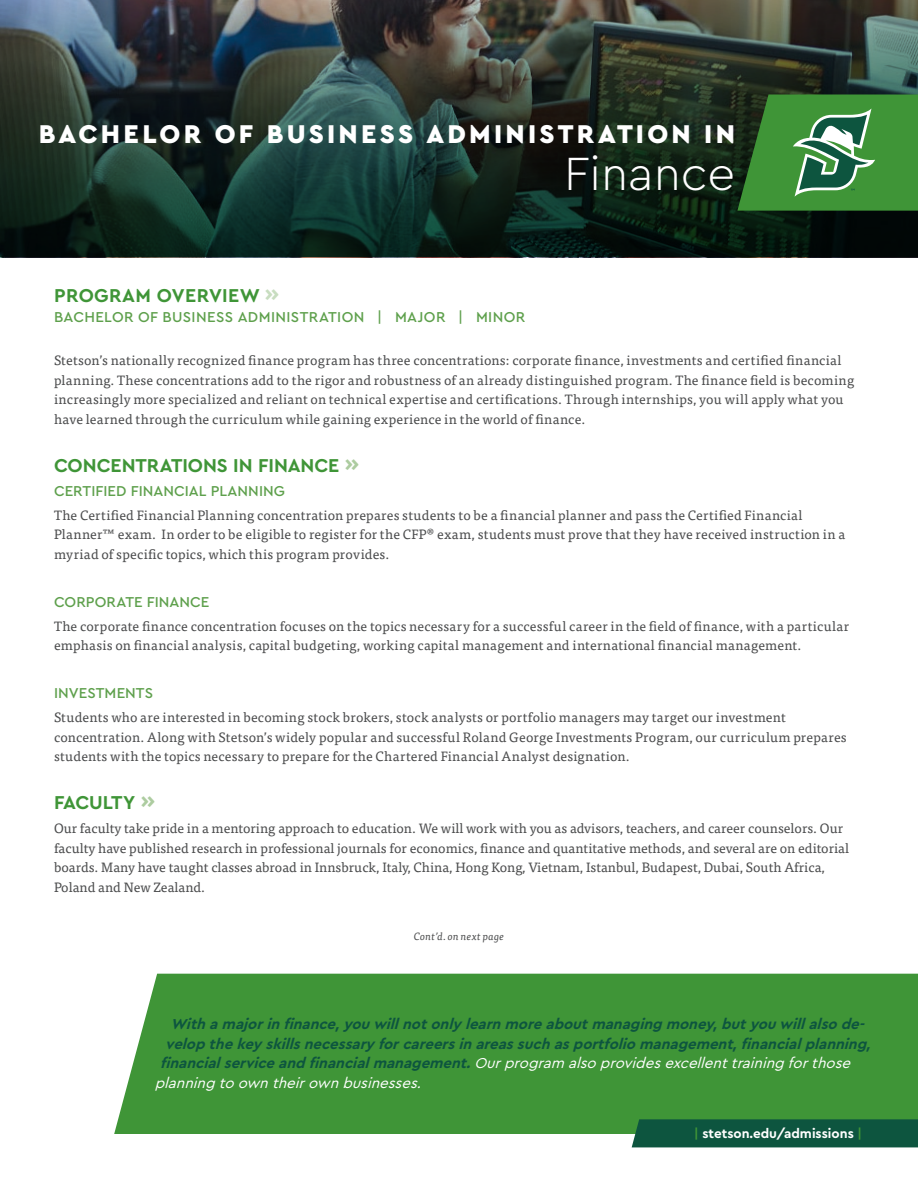
<style>
.page{position:relative;width:918px;height:1188px;background:#fff}
.page>*{position:absolute;margin:0;border:0;box-sizing:border-box;transform-origin:0 0}
.t1{font:300 48.75px "Cera GR";color:#fff}
.t2{font:900 26.85px "Cera GR";letter-spacing:.12em;color:#fff}
.t3{font:700 19.5px "Cera GR";color:#3f9537}
.t4{font:700 19.5px "Cera GR";letter-spacing:.02em;color:#3f9537}
.t5{font:700 19.5px "Cera GR";letter-spacing:-.025em;color:#3f9537}
.t6{font:italic 700 15px "Cera GR";color:#0d553f}
.t7{font:italic 15px "Cera GR";color:#fff}
.t8{font:500 15px "Cera GR";letter-spacing:.005em;color:#5ea04c}
.t9{font:500 15px "Cera GR";letter-spacing:.025em;color:#5ea04c}
.t10{font:13.5px/19.5px "Tisa Pro";letter-spacing:.01em;color:#4b4c4d}
.t11{font:700 13.5px "Cera GR";color:#fff}
.t12{font:italic 10.5px "Tisa Pro";letter-spacing:.015em;color:#4b4c4d}
.s1{font-size:24px;color:#c8ddc0}
.s2{font-size:24px;color:#adcca0}
.s3{font-weight:700;color:#0d553f}
.s4{color:#3f9537}
</style>
<div class="page">
<img style="left:0;top:0;width:918px;height:257px">
<svg style="left:737px;top:95px;width:181px;height:116px;background:#448b44"></svg>
<div style="left:114px;top:974px;width:804px;height:160px;background:#3f9537"></div>
<div style="left:632px;top:1119px;width:286px;height:28px;background:#0d553f"></div>
<h2 class="t2" style="left:39px;top:118px;width:698px">BACHELOR OF BUSINESS ADMINISTRATION IN</h2>
<h1 class="t1" style="left:564px;top:146px;width:173px">Finance</h1>
<h3 class="t4" style="left:54px;top:284px;width:226px">PROGRAM OVERVIEW <span class="s1">»</span></h3>
<p class="t9" style="left:54px;top:308px;width:473px">BACHELOR OF BUSINESS ADMINISTRATION | MAJOR | MINOR</p>
<p class="t10" style="left:54px;top:350px;width:802px">Stetson’s nationally recognized finance program has three concentrations: corporate finance, investments and certified financial planning. These concentrations add to the rigor and robustness of an already distinguished program. The finance field is becoming increasingly more specialized and reliant on technical expertise and certifications. Through internships, you will apply what you have learned through the curriculum while gaining experience in the world of finance.</p>
<h3 class="t3" style="left:54px;top:454px;width:307px">CONCENTRATIONS IN FINANCE <span class="s2">»</span></h3>
<p class="t8" style="left:54px;top:482px;width:233px">CERTIFIED FINANCIAL PLANNING</p>
<p class="t10" style="left:54px;top:504px;width:793px">The Certified Financial Planning concentration prepares students to be a financial planner and pass the Certified Financial<br>Planner™ exam. In order to be eligible to register for the CFP® exam, students must prove that they have received instruction in a myriad of specific topics, which this program provides.</p>
<p class="t8" style="left:54px;top:593px;width:157px">CORPORATE FINANCE</p>
<p class="t10" style="left:54px;top:615px;width:797px">The corporate finance concentration focuses on the topics necessary for a successful career in the field of finance, with a particular emphasis on financial analysis, capital budgeting, working capital management and international financial management.</p>
<p class="t8" style="left:54px;top:685px;width:101px">INVESTMENTS</p>
<p class="t10" style="left:54px;top:707px;width:794px">Students who are interested in becoming stock brokers, stock analysts or portfolio managers may target our investment concentration. Along with Stetson’s widely popular and successful Roland George Investments Program, our curriculum prepares students with the topics necessary to prepare for the Chartered Financial Analyst designation.</p>
<h3 class="t5" style="left:54px;top:791px;width:103px">FACULTY <span class="s2">»</span></h3>
<p class="t10" style="left:54px;top:818px;width:797px">Our faculty take pride in a mentoring approach to education. We will work with you as advisors, teachers, and career counselors. Our faculty have published research in professional journals for economics, finance and quantitative methods, and several are on editorial boards. Many have taught classes abroad in Innsbruck, Italy, China, Hong Kong, Vietnam, Istanbul, Budapest, Dubai, South Africa, Poland and New Zealand.</p>
<p class="t12" style="left:414px;top:928px;width:92px">Cont’d. on next page</p>
<p class="t6" style="left:170px;top:1016px;width:700px">With amajorin finance,you willnotonlylearn moreaboutmanaging money,butyou willalso de-</p>
<p class="t6" style="left:165px;top:1035px;width:711px">velop thekeyskillsnecessaryforcareersin areassuch asportfolio management,financialplanning,</p>
<p class="t7" style="left:160px;top:1055px;width:696px"><span class="s3">financialserviceand financialmanagement.</span> Ourprogram also providesexcellenttraining forthose</p>
<p class="t7" style="left:155px;top:1074px;width:272px">planning to owntheirownbusinesses.</p>
<p class="t11" style="left:694px;top:1126px;width:169px"><span class="s4">|</span> stetson.edu/admissions <span class="s4">|</span></p>
</div>
